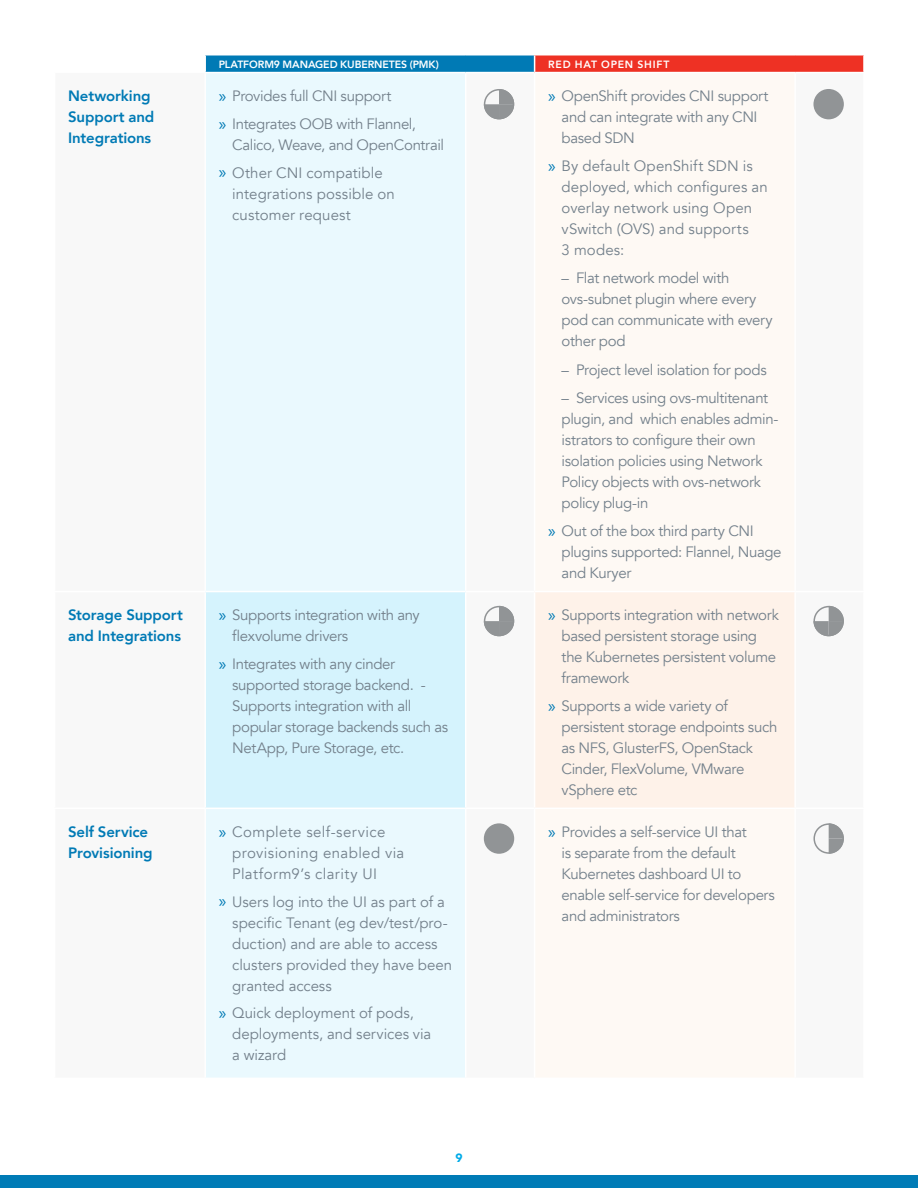
<style>
.page{position:relative;width:918px;height:1188px;background:#fff}
.page>*{position:absolute;margin:0;border:0;box-sizing:border-box;transform-origin:0 0}
.t1{font:15px/21px "Avenir";letter-spacing:-.02em;color:#73808b}
.t2{font:15px/21px "Avenir";letter-spacing:.005em;color:#73808b}
.Table_Body{font:800 15px/21px "Avenir";letter-spacing:-.01em;color:#007ab5}
.t3{font:15px/21px "Avenir";letter-spacing:.025em;color:#73808b}
.t4{font:900 12px "Avenir";color:#00abe8}
.Table_Header{font:800 10.5px "Avenir";letter-spacing:-.005em;color:#fff}
.Table_Header-2{font:800 10.5px "Avenir";letter-spacing:.075em;color:#fff}
.s1{font-family:"Myriad Pro";font-size:18px;color:#007ab5}
</style>
<div class="page">
<div style="left:0;top:1175px;width:918px;height:13px;background:#007bb6"></div>
<div style="left:205px;top:55px;width:330px;height:18px;background:#007ab5"></div>
<div style="left:535px;top:55px;width:329px;height:18px;background:#ee3124"></div>
<div style="left:206px;top:73px;width:259px;height:1005px;background:#eaf9fe"></div>
<div style="left:536px;top:74px;width:258px;height:1003px;background:#fef9f4"></div>
<div style="left:205px;top:592px;width:261px;height:216px;background:#d5f3fd"></div>
<div style="left:535px;top:592px;width:260px;height:216px;background:#fef2e9"></div>
<hr style="left:204px;top:54px;width:262px;height:2px;background:#fff">
<svg style="left:205px;top:55px;width:1px;height:17px"></svg>
<hr style="left:466px;top:54px;width:69px;height:2px;background:#fff">
<hr style="left:535px;top:54px;width:260px;height:2px;background:#fff">
<svg style="left:534px;top:55px;width:1px;height:17px"></svg>
<hr style="left:795px;top:54px;width:70px;height:2px;background:#fff">
<svg style="left:863px;top:55px;width:1px;height:17px"></svg>
<hr style="left:204px;top:72px;width:262px;height:1px;background:#fff">
<hr style="left:466px;top:72px;width:69px;height:1px;background:#fff">
<hr style="left:535px;top:72px;width:260px;height:1px;background:#fff">
<hr style="left:795px;top:72px;width:70px;height:1px;background:#fff">
<hr style="left:205px;top:591px;width:261px;height:1px;background:#fff">
<hr style="left:204px;top:592px;width:2px;height:216px;background:#fff">
<hr style="left:465px;top:592px;width:1px;height:216px;background:#fff">
<hr style="left:535px;top:591px;width:260px;height:1px;background:#fff">
<hr style="left:794px;top:592px;width:2px;height:216px;background:#fff">
<hr style="left:205px;top:808px;width:261px;height:1px;background:#fff">
<hr style="left:535px;top:808px;width:260px;height:1px;background:#fff">
<svg style="left:484px;top:89px;width:30px;height:30px"></svg>
<svg style="left:484px;top:606px;width:30px;height:30px"></svg>
<svg style="left:813px;top:606px;width:31px;height:30px"></svg>
<svg style="left:813px;top:823px;width:31px;height:31px"></svg>
<div style="left:484px;top:823px;width:30px;height:31px;background:#919496;border-radius:50%"></div>
<div style="left:813px;top:89px;width:31px;height:30px;background:#919496;border-radius:50%"></div>
<p class="Table_Header" style="left:219px;top:56px;width:222px">PLATFORM9 MANAGED KUBERNETES (PMK)</p>
<p class="Table_Header-2" style="left:548px;top:56px;width:123px">RED HAT OPEN SHIFT</p>
<p class="Table_Body" style="left:68px;top:85px;width:88px">Networking<br>Support and<br>Integrations</p>
<p class="t1" style="left:219px;top:86px;width:174px"><span class="s1">»</span> Provides full CNI support</p>
<p class="t1" style="left:232px;top:113px;width:213px;text-indent:-14px"><span class="s1">»</span> Integrates OOB with Flannel,<br>Calico, Weave, and OpenContrail</p>
<p class="t2" style="left:232px;top:162px;width:164px;text-indent:-14px"><span class="s1">»</span> Other CNI compatible integrations possible on customer request</p>
<p class="Table_Body" style="left:68px;top:604px;width:116px">Storage Support and Integrations</p>
<p class="t1" style="left:232px;top:605px;width:189px;text-indent:-14px"><span class="s1">»</span> Supports integration with any flexvolume drivers</p>
<p class="t1" style="left:232px;top:653px;width:218px;text-indent:-14px"><span class="s1">»</span> Integrates with any cinder supported storage backend. -<br>Supports integration with all popular storage backends such as<br>NetApp, Pure Storage, etc.</p>
<p class="Table_Body" style="left:68px;top:821px;width:86px">Self Service<br>Provisioning</p>
<p class="t3" style="left:232px;top:821px;width:174px;text-indent:-14px"><span class="s1">»</span> Complete self-service provisioning enabled via<br>Platform9’s clarity UI</p>
<p class="t1" style="left:232px;top:891px;width:221px;text-indent:-14px"><span class="s1">»</span> Users log into the UI as part of a specific Tenant (eg dev/test/pro&shy;duction) and are able to access clusters provided they have been granted access</p>
<p class="t1" style="left:232px;top:1003px;width:201px;text-indent:-14px"><span class="s1">»</span> Quick deployment of pods, deployments, and services via a wizard</p>
<p class="t4" style="left:455px;top:1147px;width:9px">9</p>
<p class="t1" style="left:562px;top:86px;width:208px;text-indent:-14px"><span class="s1">»</span> OpenShift provides CNI support and can integrate with any CNI based SDN</p>
<p class="t2" style="left:562px;top:155px;width:208px;text-indent:-14px"><span class="s1">»</span> By default OpenShift SDN is deployed, which configures an overlay network using Open vSwitch (OVS) and supports<br>3 modes:</p>
<p class="t1" style="left:562px;top:268px;width:213px">– Flat network model with ovs-subnet plugin where every pod can communicate with every other pod</p>
<p class="t1" style="left:562px;top:359px;width:207px">– Project level isolation for pods</p>
<p class="t1" style="left:562px;top:388px;width:218px">– Services using ovs-multitenant plugin, and which enables admin&shy;istrators to configure their own isolation policies using Network<br>Policy objects with ovs-network policy plug-in</p>
<p class="t1" style="left:562px;top:521px;width:222px;text-indent:-14px"><span class="s1">»</span> Out of the box third party CNI plugins supported: Flannel, Nuage and Kuryer</p>
<p class="t1" style="left:562px;top:605px;width:219px;text-indent:-14px"><span class="s1">»</span> Supports integration with network based persistent storage using the Kubernetes persistent volume framework</p>
<p class="t1" style="left:562px;top:695px;width:217px;text-indent:-14px"><span class="s1">»</span> Supports a wide variety of persistent storage endpoints such as NFS, GlusterFS, OpenStack<br>Cinder, FlexVolume, VMware vSphere etc</p>
<p class="t1" style="left:562px;top:821px;width:215px;text-indent:-14px"><span class="s1">»</span> Provides a self-service UI that<br>is separate from the default<br>Kubernetes dashboard UI to enable self-service for developers and administrators</p>
</div>
